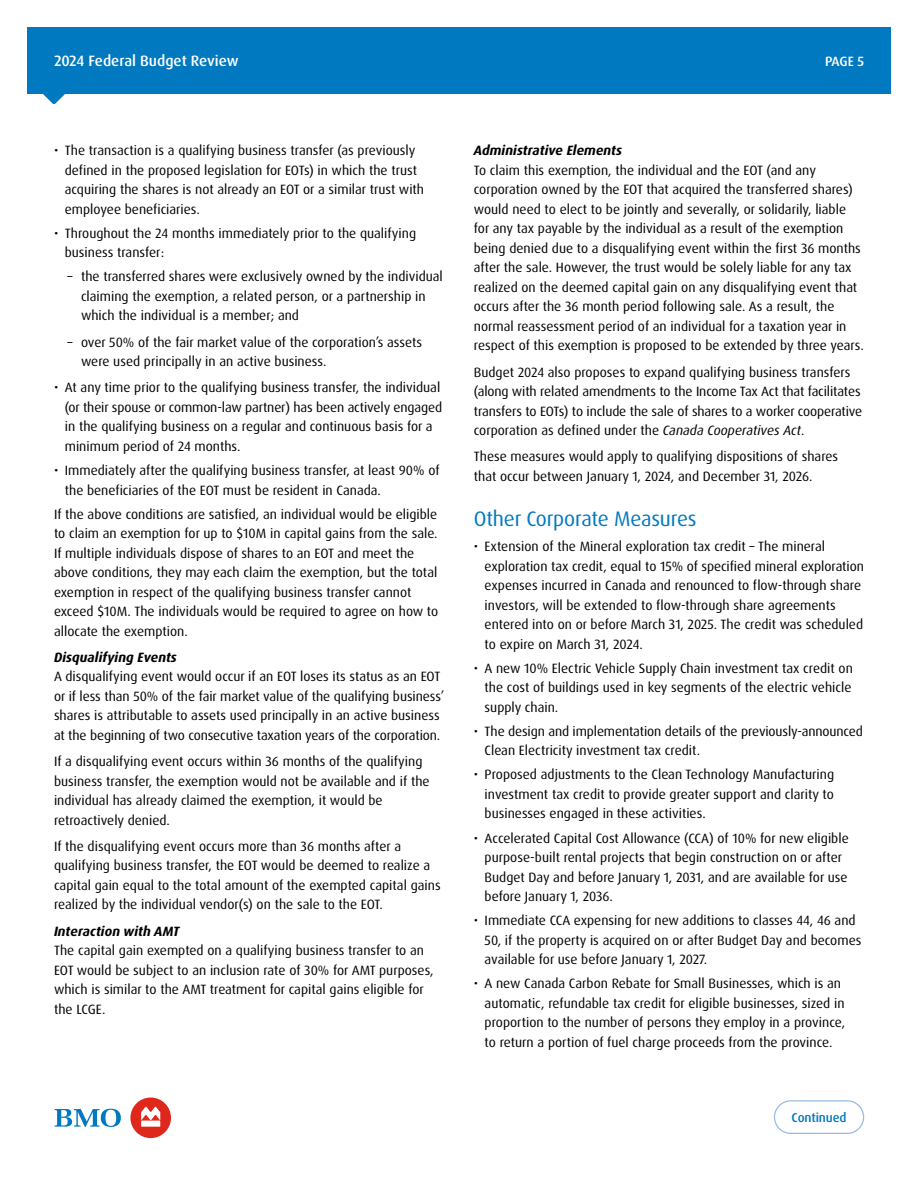
<style>
.page{position:relative;width:918px;height:1188px;background:#fff}
.page>*{position:absolute;margin:0;border:0;box-sizing:border-box;transform-origin:0 0}
.Section_Headline_H3{font:21px "Dax Pro";letter-spacing:-.01em;color:#0079c1}
.t1{font:500 15px "Dax Pro";color:#fff}
.Body_Copy{font:13.5px/19.5px "Dax Pro";color:#000}
.Subhead_italic_H5{font:italic 700 13.5px "Dax Pro";color:#000}
.t2{font:500 13.5px "Dax Pro";color:#fff}
.t3{font:500 12.75px "Dax Pro";letter-spacing:-.01em;color:#0079c1}
.s1{font-style:italic}
</style>
<div class="page">
<div style="left:27px;top:27px;width:864px;height:67px;background:#0079c1"></div>
<svg style="left:43px;top:94px;width:22px;height:10px"></svg>
<svg style="left:774px;top:1100px;width:90px;height:34px"></svg>
<svg style="left:55px;top:1109px;width:66px;height:18px"></svg>
<div style="left:130px;top:1098px;width:41px;height:40px;background:#df271c;border-radius:50%"></div>
<svg style="left:141px;top:1107px;width:19px;height:20px"></svg>
<p class="t1" style="left:54px;top:51px;width:186px">2024 Federal Budget Review</p>
<p class="t2" style="left:825px;top:53px;width:41px">PAGE 5</p>
<p class="Body_Copy" style="left:65px;top:141px;width:361px;text-indent:-11px">• The transaction is a qualifying business transfer (as previously defined in the proposed legislation for EOTs) in which the trust acquiring the shares is not already an EOT or a similar trust with employee beneficiaries.</p>
<p class="Body_Copy" style="left:65px;top:224px;width:353px;text-indent:-11px">• Throughout the 24 months immediately prior to the qualifying business transfer:</p>
<p class="Body_Copy" style="left:81px;top:267px;width:363px;text-indent:-14px">– the transferred shares were exclusively owned by the individual claiming the exemption, a related person, or a partnership in which the individual is a member; and</p>
<p class="Body_Copy" style="left:81px;top:332px;width:343px;text-indent:-14px">– over 50% of the fair market value of the corporation’s assets were used principally in an active business.</p>
<p class="Body_Copy" style="left:65px;top:378px;width:379px;text-indent:-11px">• At any time prior to the qualifying business transfer, the individual (or their spouse or common-law partner) has been actively engaged in the qualifying business on a regular and continuous basis for a minimum period of 24 months.</p>
<p class="Body_Copy" style="left:65px;top:461px;width:376px;text-indent:-11px">• Immediately after the qualifying business transfer, at least 90% of the beneficiaries of the EOT must be resident in Canada.</p>
<p class="Body_Copy" style="left:54px;top:504px;width:386px">If the above conditions are satisfied, an individual would be eligible to claim an exemption for up to $10M in capital gains from the sale.<br>If multiple individuals dispose of shares to an EOT and meet the above conditions, they may each claim the exemption, but the total exemption in respect of the qualifying business transfer cannot exceed $10M. The individuals would be required to agree on how to allocate the exemption.</p>
<h5 class="Subhead_italic_H5" style="left:54px;top:649px;width:124px">Disqualifying Events</h5>
<p class="Body_Copy" style="left:54px;top:667px;width:392px">A disqualifying event would occur if an EOT loses its status as an EOT or if less than 50% of the fair market value of the qualifying business’ shares is attributable to assets used principally in an active business at the beginning of two consecutive taxation years of the corporation.</p>
<p class="Body_Copy" style="left:54px;top:752px;width:377px">If a disqualifying event occurs within 36 months of the qualifying business transfer, the exemption would not be available and if the individual has already claimed the exemption, it would be retroactively denied.</p>
<p class="Body_Copy" style="left:54px;top:837px;width:388px">If the disqualifying event occurs more than 36 months after a qualifying business transfer, the EOT would be deemed to realize a capital gain equal to the total amount of the exempted capital gains realized by the individual vendor(s) on the sale to the EOT.</p>
<h5 class="Subhead_italic_H5" style="left:54px;top:922px;width:127px">Interaction with AMT</h5>
<p class="Body_Copy" style="left:54px;top:941px;width:381px">The capital gain exempted on a qualifying business transfer to an EOT would be subject to an inclusion rate of 30% for AMT purposes, which is similar to the AMT treatment for capital gains eligible for the LCGE.</p>
<h5 class="Subhead_italic_H5" style="left:474px;top:142px;width:150px">Administrative Elements</h5>
<p class="Body_Copy" style="left:474px;top:160px;width:392px">To claim this exemption, the individual and the EOT (and any corporation owned by the EOT that acquired the transferred shares) would need to elect to be jointly and severally, or solidarily, liable for any tax payable by the individual as a result of the exemption being denied due to a disqualifying event within the first 36 months after the sale. However, the trust would be solely liable for any tax realized on the deemed capital gain on any disqualifying event that occurs after the 36 month period following sale. As a result, the normal reassessment period of an individual for a taxation year in respect of this exemption is proposed to be extended by three years.</p>
<p class="Body_Copy" style="left:474px;top:362px;width:390px">Budget 2024 also proposes to expand qualifying business transfers (along with related amendments to the Income Tax Act that facilitates transfers to EOTs) to include the sale of shares to a worker cooperative corporation as defined under the <span class="s1">Canada Cooperatives Act</span>.</p>
<p class="Body_Copy" style="left:474px;top:447px;width:366px">These measures would apply to qualifying dispositions of shares that occur between January 1, 2024, and December 31, 2026.</p>
<h3 class="Section_Headline_H3" style="left:474px;top:505px;width:224px">Other Corporate Measures</h3>
<p class="Body_Copy" style="left:485px;top:537px;width:381px;text-indent:-11px">• Extension of the Mineral exploration tax credit – The mineral exploration tax credit, equal to 15% of specified mineral exploration expenses incurred in Canada and renounced to flow-through share investors, will be extended to flow-through share agreements entered into on or before March 31, 2025. The credit was scheduled to expire on March 31, 2024.</p>
<p class="Body_Copy" style="left:485px;top:658px;width:370px;text-align:justify;text-indent:-11px">• A new 10% Electric Vehicle Supply Chain investment tax credit on the cost of buildings used in key segments of the electric vehicle supply chain.</p>
<p class="Body_Copy" style="left:485px;top:722px;width:380px;text-indent:-11px">• The design and implementation details of the previously-announced<br>Clean Electricity investment tax credit.</p>
<p class="Body_Copy" style="left:485px;top:765px;width:351px;text-align:justify;text-indent:-11px">• Proposed adjustments to the Clean Technology Manufacturing investment tax credit to provide greater support and clarity to businesses engaged in these activities.</p>
<p class="Body_Copy" style="left:485px;top:828px;width:366px;text-indent:-11px">• Accelerated Capital Cost Allowance (CCA) of 10% for new eligible purpose-built rental projects that begin construction on or after Budget Day and before January 1, 2031, and are available for use before January 1, 2036.</p>
<p class="Body_Copy" style="left:485px;top:911px;width:378px;text-indent:-11px">• Immediate CCA expensing for new additions to classes 44, 46 and<br>50, if the property is acquired on or after Budget Day and becomes available for use before January 1, 2027.</p>
<p class="Body_Copy" style="left:485px;top:974px;width:362px;text-indent:-11px">• A new Canada Carbon Rebate for Small Businesses, which is an automatic, refundable tax credit for eligible businesses, sized in proportion to the number of persons they employ in a province, to return a portion of fuel charge proceeds from the province.</p>
<p class="t3" style="left:792px;top:1109px;width:56px">Continued</p>
</div>
